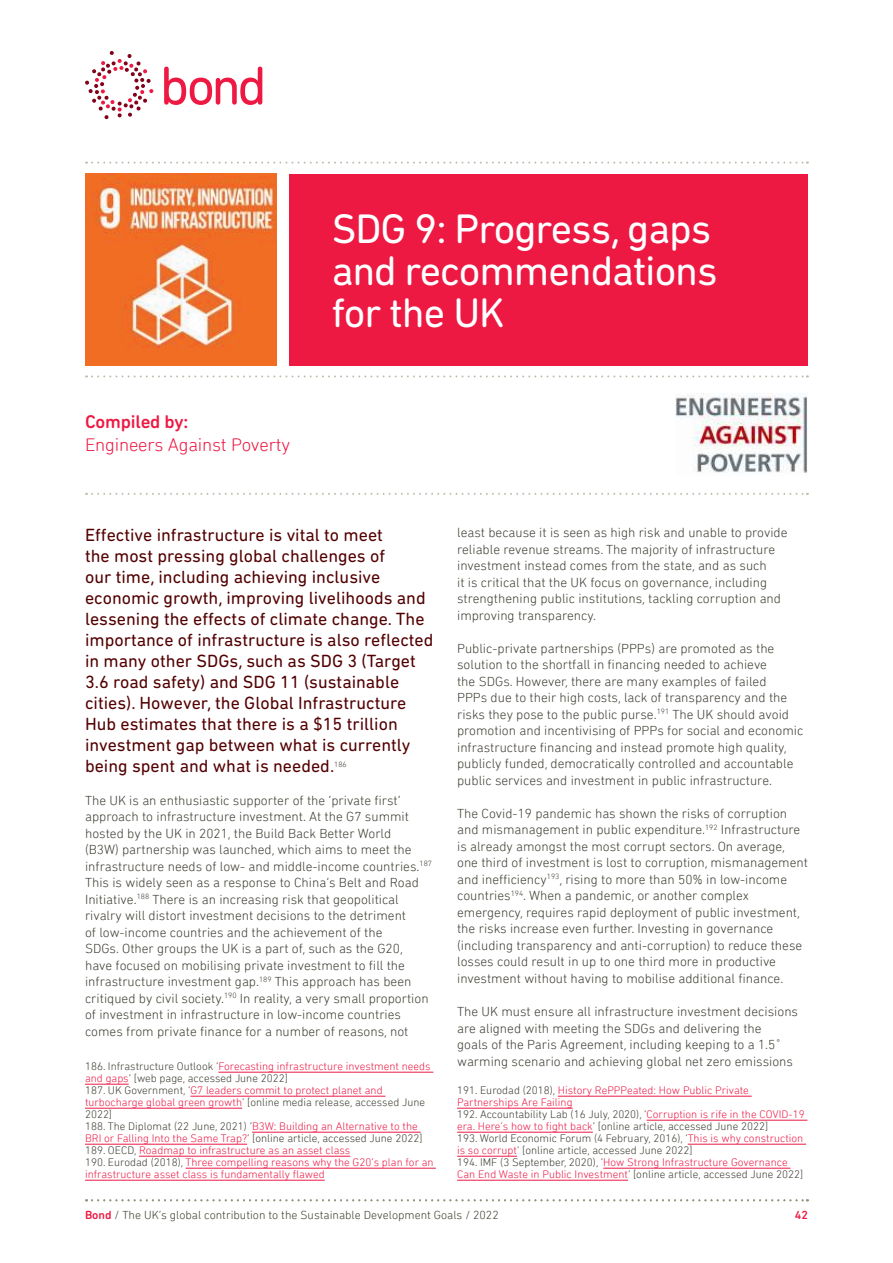
<style>
.page{position:relative;width:893px;height:1263px;background:#fff}
.page>*{position:absolute;margin:0;border:0;box-sizing:border-box;transform-origin:0 0}
.t1{font:42px/42px "DIN Next Rounded LT Pro";letter-spacing:-.025em;color:#fff}
.t2{font:300 18.75px "DIN Next Rounded LT Pro";letter-spacing:-.01em;color:#ed1943}
.t3{font:500 18.75px "DIN Next Rounded LT Pro";letter-spacing:-.01em;color:#ed1943}
.t4{font:18px/21px "DIN Next Rounded LT Pro";color:#530002}
.t5{font:300 13.5px/16.5px "DIN Next Rounded LT Pro";color:#3e3c32}
.t6{font:300 12px "DIN Next Rounded LT Pro";color:#3e3c32}
.t7{font:500 12px "DIN Next Rounded LT Pro";color:#ed1943}
.t8{font:300 11.25px/12px "DIN Next Rounded LT Pro";color:#ed1943}
.t9{font:300 11.25px/12px "DIN Next Rounded LT Pro";color:#3e3c32}
.t10{font:300 7.8px "DIN Next Rounded LT Pro";color:#3e3c32}
.s1{color:#3e3c32}
.s2{color:#ed1943}
.s3{font-weight:500;color:#ed1943}
</style>
<div class="page">
<div style="left:289px;top:174px;width:519px;height:191px;background:#ed1943"></div>
<img style="left:85px;top:174px;width:191px;height:191px">
<svg style="left:86px;top:1199px;width:722px;height:2px"></svg>
<svg style="left:164px;top:67px;width:98px;height:38px"></svg>
<svg style="left:85px;top:51px;width:68px;height:68px"></svg>
<svg style="left:86px;top:375px;width:722px;height:2px"></svg>
<svg style="left:86px;top:162px;width:722px;height:2px"></svg>
<svg style="left:86px;top:493px;width:722px;height:2px"></svg>
<hr style="left:218px;top:1072px;width:215px;height:1px;background:#ed1943">
<hr style="left:85px;top:1084px;width:44px;height:1px;background:#ed1943">
<hr style="left:190px;top:1096px;width:195px;height:1px;background:#ed1943">
<hr style="left:85px;top:1108px;width:157px;height:1px;background:#ed1943">
<hr style="left:252px;top:1132px;width:169px;height:1px;background:#ed1943">
<hr style="left:85px;top:1144px;width:162px;height:1px;background:#ed1943">
<hr style="left:139px;top:1156px;width:211px;height:1px;background:#ed1943">
<hr style="left:186px;top:1168px;width:250px;height:1px;background:#ed1943">
<hr style="left:85px;top:1180px;width:240px;height:1px;background:#ed1943">
<hr style="left:558px;top:1096px;width:194px;height:1px;background:#ed1943">
<hr style="left:457px;top:1108px;width:115px;height:1px;background:#ed1943">
<hr style="left:647px;top:1120px;width:160px;height:1px;background:#ed1943">
<hr style="left:457px;top:1132px;width:136px;height:1px;background:#ed1943">
<hr style="left:688px;top:1144px;width:118px;height:1px;background:#ed1943">
<hr style="left:457px;top:1156px;width:60px;height:1px;background:#ed1943">
<hr style="left:603px;top:1168px;width:187px;height:1px;background:#ed1943">
<hr style="left:457px;top:1180px;width:171px;height:1px;background:#ed1943">
<img style="left:675px;top:394px;width:133px;height:79px">
<h2 class="t3" style="left:85px;top:415px;width:105px">Compiled by:</h2>
<h2 class="t2" style="left:85px;top:437px;width:207px">Engineers Against Poverty</h2>
<h1 class="t1" style="left:332px;top:210px;width:387px">SDG 9: Progress, gaps and recommendations for the UK</h1>
<p class="t4" style="left:85px;top:525px;width:350px">Effective infrastructure is vital to meet<br>the most pressing global challenges of<br>our time, including achieving inclusive economic growth, improving livelihoods and lessening the effects of climate change. The importance of infrastructure is also reflected in many other SDGs, such as SDG 3 (Target 3.6 road safety) and SDG 11 (sustainable cities). However, the Global Infrastructure Hub estimates that there is a $15 trillion investment gap between what is currently being spent and what is needed.</p>
<p class="t10" style="left:334px;top:761px;width:14px">186</p>
<p class="t5" style="left:85px;top:792px;width:348px">The UK is an enthusiastic supporter of the ‘private first’ approach to infrastructure investment. At the G7 summit hosted by the UK in 2021, the Build Back Better World<br>(B3W) partnership was launched, which aims to meet the infrastructure needs of low- and middle-income countries.<sup>187<br></sup>This is widely seen as a response to China’s Belt and Road Initiative.<sup>188</sup> There is an increasing risk that geopolitical rivalry will distort investment decisions to the detriment<br>of low-income countries and the achievement of the<br>SDGs. Other groups the UK is a part of, such as the G20, have focused on mobilising private investment to fill the infrastructure investment gap.<sup>189</sup> This approach has been critiqued by civil society.<sup>190</sup> In reality, a very small proportion of investment in infrastructure in low-income countries comes from private finance for a number of reasons, not</p>
<p class="t8" style="left:85px;top:1061px;width:350px"><span class="s1">186. Infrastructure Outlook ‘</span>Forecasting infrastructure investment needs and gaps<span class="s1">’ [web page, accessed June 2022]<br>187. UK Government, ‘</span>G7 leaders commit to protect planet and turbocharge global green growth<span class="s1">’ [online media release, accessed June 2022]<br>188. The Diplomat (22 June, 2021) ‘</span>B3W: Building an Alternative to the BRI or Falling Into the Same Trap?<span class="s1">’ [online article, accessed June 2022] 189. OECD,</span> Roadmap to infrastructure as an asset class<br><span class="s1">190. Eurodad (2018),</span> Three compelling reasons why the G20’s plan for an infrastructure asset class is fundamentally flawed</p>
<p class="t5" style="left:457px;top:525px;width:332px">least because it is seen as high risk and unable to provide reliable revenue streams. The majority of infrastructure investment instead comes from the state, and as such<br>it is critical that the UK focus on governance, including strengthening public institutions, tackling corruption and improving transparency.</p>
<p class="t5" style="left:457px;top:641px;width:348px">Public-private partnerships (PPPs) are promoted as the solution to the shortfall in financing needed to achieve<br>the SDGs. However, there are many examples of failed<br>PPPs due to their high costs, lack of transparency and the risks they pose to the public purse.<sup>191</sup> The UK should avoid promotion and incentivising of PPPs for social and economic infrastructure financing and instead promote high quality, publicly funded, democratically controlled and accountable public services and investment in public infrastructure.</p>
<p class="t5" style="left:457px;top:806px;width:352px">The Covid-19 pandemic has shown the risks of corruption and mismanagement in public expenditure.<sup>192</sup> Infrastructure is already amongst the most corrupt sectors. On average, one third of investment is lost to corruption, mismanagement and inefficiency<sup>193</sup>, rising to more than 50% in low-income countries<sup>194</sup>. When a pandemic, or another complex emergency, requires rapid deployment of public investment, the risks increase even further. Investing in governance (including transparency and anti-corruption) to reduce these losses could result in up to one third more in productive investment without having to mobilise additional finance.</p>
<p class="t5" style="left:457px;top:1004px;width:342px">The UK must ensure all infrastructure investment decisions are aligned with meeting the SDGs and delivering the<br>goals of the Paris Agreement, including keeping to a 1.5˚ warming scenario and achieving global net zero emissions</p>
<p class="t9" style="left:457px;top:1085px;width:349px">191. Eurodad (2018), <span class="s2">History RePPPeated: How Public Private Partnerships Are Failing<br></span>192. Accountability Lab (16 July, 2020), ‘<span class="s2">Corruption is rife in the COVID-19 era. Here’s how to fight back</span>’ [online article, accessed June 2022]<br>193. World Economic Forum (4 February, 2016), ‘<span class="s2">This is why construction is so corrupt</span>’ [online article, accessed June 2022]<br>194. IMF (3 September, 2020), ‘<span class="s2">How Strong Infrastructure Governance Can End Waste in Public Investment</span>’ [online article, accessed June 2022]</p>
<p class="t6" style="left:85px;top:1210px;width:415px"><span class="s3">Bond</span> / The UK’s global contribution to the Sustainable Development Goals / 2022</p>
<p class="t7" style="left:795px;top:1210px;width:15px">42</p>
</div>
